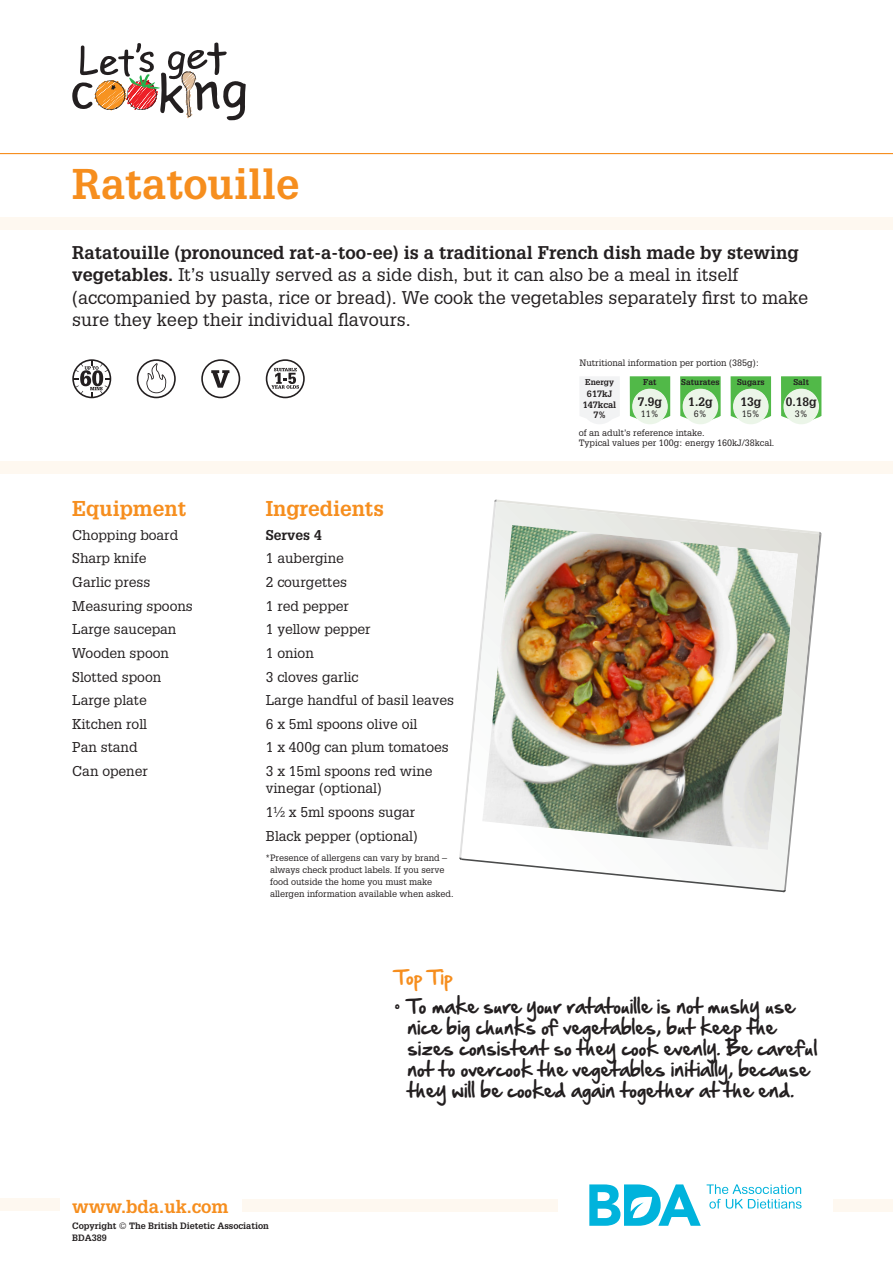
<style>
.page{position:relative;width:893px;height:1263px;background:#fff}
.page>*{position:absolute;margin:0;border:0;box-sizing:border-box;transform-origin:0 0}
.Recipe_Title_Pantone{font:700 42px "Glypha";color:#f68e1e}
.Recipe_Sub_Title_Pan{font:700 21px "Glypha";color:#f68e1e}
.Recipe_Introduction{font:18px/22.5px "Glypha";color:#231f20}
.t1{font:18px/21px "Hand Of Sean";color:#231f20}
.t2{font:700 18px "Glypha";color:#f68e1e}
.t3{font:18px "Hand Of Sean";color:#f68e1e}
.Recipe_Body_Copy{font:13.8px/17.2px "Glypha";color:#231f20}
.t4{font:700 13.8px "Glypha";color:#231f20}
.t5{font:700 12px "Glypha";color:#231f20}
.t6{font:9px/12px "Glypha";color:#231f20}
.t7{font:700 9px/10.5px "Glypha";color:#231f20;text-align:center}
.t8{font:700 8.25px "Glypha";color:#231f20}
.s1{font-weight:700}
</style>
<div class="page">
<div style="left:0;top:461px;width:893px;height:13px;background:#fef8f0"></div>
<svg style="left:459px;top:500px;width:363px;height:392px"></svg>
<img style="left:482px;top:525px;width:316px;height:325px">
<div style="left:580px;top:377px;width:40px;height:47px;background:#f2f3f4"></div>
<svg style="left:630px;top:376px;width:40px;height:44px"></svg>
<svg style="left:680px;top:376px;width:41px;height:44px"></svg>
<svg style="left:731px;top:376px;width:40px;height:44px"></svg>
<svg style="left:781px;top:376px;width:40px;height:44px"></svg>
<div style="left:632px;top:389px;width:36px;height:35px;background:#ebf5e8;border-radius:50%"></div>
<div style="left:683px;top:389px;width:35px;height:35px;background:#ebf5e8;border-radius:50%"></div>
<div style="left:733px;top:389px;width:36px;height:35px;background:#ebf5e8;border-radius:50%"></div>
<div style="left:783px;top:389px;width:36px;height:35px;background:#ebf5e8;border-radius:50%"></div>
<svg style="left:72px;top:359px;width:39px;height:39px"></svg>
<svg style="left:137px;top:359px;width:39px;height:39px"></svg>
<svg style="left:201px;top:359px;width:39px;height:39px"></svg>
<svg style="left:266px;top:359px;width:39px;height:39px"></svg>
<hr style="left:0;top:153px;width:893px;height:1px;background:#f68e1e">
<div style="left:0;top:217px;width:893px;height:13px;background:#fef8f0"></div>
<div style="left:0;top:1198px;width:60px;height:13px;background:#fef8f0"></div>
<div style="left:833px;top:1199px;width:60px;height:12px;background:#fef8f0"></div>
<div style="left:242px;top:1199px;width:316px;height:12px;background:#fef8f0"></div>
<svg style="left:589px;top:1184px;width:213px;height:42px"></svg>
<svg style="left:72px;top:43px;width:174px;height:77px"></svg>
<p class="Recipe_Title_Pantone" style="left:72px;top:158px;width:229px">Ratatouille</p>
<p class="Recipe_Introduction" style="left:72px;top:241px;width:737px"><span class="s1">Ratatouille (pronounced rat-a-too-ee) is a traditional French dish made by stewing vegetables.</span> It’s usually served as a side dish, but it can also be a meal in itself (accompanied by pasta, rice or bread). We cook the vegetables separately first to make sure they keep their individual flavours.</p>
<p class="t6" style="left:579px;top:357px;width:181px">Nutritional information per portion (385g):</p>
<p class="t8" style="left:643px;top:377px;width:15px">Fat</p>
<p class="t8" style="left:681px;top:377px;width:40px">Saturates</p>
<p class="t8" style="left:737px;top:377px;width:29px">Sugars</p>
<p class="t8" style="left:793px;top:377px;width:17px">Salt</p>
<p class="t8" style="left:585px;top:377px;width:30px">Energy</p>
<p class="t7" style="left:583px;top:389px;width:35px">617kJ<br>147kcal</p>
<p class="t7" style="left:593px;top:410px;width:14px">7%</p>
<p class="t5" style="left:638px;top:394px;width:26px">7.9g</p>
<p class="t6" style="left:641px;top:407px;width:20px">11%</p>
<p class="t5" style="left:688px;top:394px;width:26px">1.2g</p>
<p class="t6" style="left:694px;top:407px;width:15px">6%</p>
<p class="t5" style="left:740px;top:394px;width:22px">13g</p>
<p class="t6" style="left:742px;top:407px;width:20px">15%</p>
<p class="t5" style="left:786px;top:394px;width:32px">0.18g</p>
<p class="t6" style="left:795px;top:407px;width:15px">3%</p>
<p class="Recipe_Sub_Title_Pan" style="left:72px;top:496px;width:115px">Equipment</p>
<p class="Recipe_Body_Copy" style="left:72px;top:526px;width:107px">Chopping board</p>
<p class="Recipe_Body_Copy" style="left:72px;top:549px;width:76px">Sharp knife</p>
<p class="Recipe_Body_Copy" style="left:72px;top:573px;width:80px">Garlic press</p>
<p class="Recipe_Body_Copy" style="left:72px;top:597px;width:122px">Measuring spoons</p>
<p class="Recipe_Body_Copy" style="left:72px;top:620px;width:106px">Large saucepan</p>
<p class="Recipe_Body_Copy" style="left:72px;top:644px;width:98px">Wooden spoon</p>
<p class="Recipe_Body_Copy" style="left:72px;top:668px;width:90px">Slotted spoon</p>
<p class="Recipe_Body_Copy" style="left:72px;top:691px;width:76px">Large plate</p>
<p class="Recipe_Body_Copy" style="left:72px;top:715px;width:76px">Kitchen roll</p>
<p class="Recipe_Body_Copy" style="left:72px;top:739px;width:67px">Pan stand</p>
<p class="Recipe_Body_Copy" style="left:72px;top:762px;width:77px">Can opener</p>
<p class="Recipe_Sub_Title_Pan" style="left:266px;top:496px;width:120px">Ingredients</p>
<p class="t4" style="left:266px;top:526px;width:57px">Serves 4</p>
<p class="Recipe_Body_Copy" style="left:266px;top:549px;width:80px">1 aubergine</p>
<p class="Recipe_Body_Copy" style="left:266px;top:573px;width:83px">2 courgettes</p>
<p class="Recipe_Body_Copy" style="left:266px;top:597px;width:85px">1 red pepper</p>
<p class="Recipe_Body_Copy" style="left:266px;top:620px;width:106px">1 yellow pepper</p>
<p class="Recipe_Body_Copy" style="left:266px;top:644px;width:50px">1 onion</p>
<p class="Recipe_Body_Copy" style="left:266px;top:668px;width:94px">3 cloves garlic</p>
<p class="Recipe_Body_Copy" style="left:266px;top:691px;width:190px">Large handful of basil leaves</p>
<p class="Recipe_Body_Copy" style="left:266px;top:715px;width:153px">6 x 5ml spoons olive oil</p>
<p class="Recipe_Body_Copy" style="left:266px;top:739px;width:185px">1 x 400g can plum tomatoes</p>
<p class="Recipe_Body_Copy" style="left:266px;top:762px;width:168px">3 x 15ml spoons red wine vinegar (optional)</p>
<p class="Recipe_Body_Copy" style="left:266px;top:803px;width:151px">1½ x 5ml spoons sugar</p>
<p class="Recipe_Body_Copy" style="left:266px;top:827px;width:153px">Black pepper (optional)</p>
<p class="t6" style="left:270px;top:852px;width:185px;text-indent:-4px">*Presence of allergens can vary by brand – always check product labels. If you serve food outside the home you must make allergen information available when asked.</p>
<p class="t6" style="left:579px;top:427px;width:197px;line-height:10.5px">of an adult’s reference intake.<br>Typical values per 100g: energy 160kJ/38kcal.</p>
<p class="t3" style="left:395px;top:961px;width:60px">Top Tip</p>
<p class="t1" style="left:407px;top:996px;width:411px;text-indent:-13px">• To make sure your ratatouille is not mushy use nice big chunks of vegetables, but keep the sizes consistent so they cook evenly. Be careful not to overcook the vegetables initially, because they will be cooked again together at the end.</p>
<p class="t2" style="left:72px;top:1195px;width:158px">www.bda.uk.com</p>
<p class="t7" style="left:72px;top:1219px;width:198px;line-height:12px;text-align:left">Copyright © The British Dietetic Association<br>BDA389</p>
</div>
